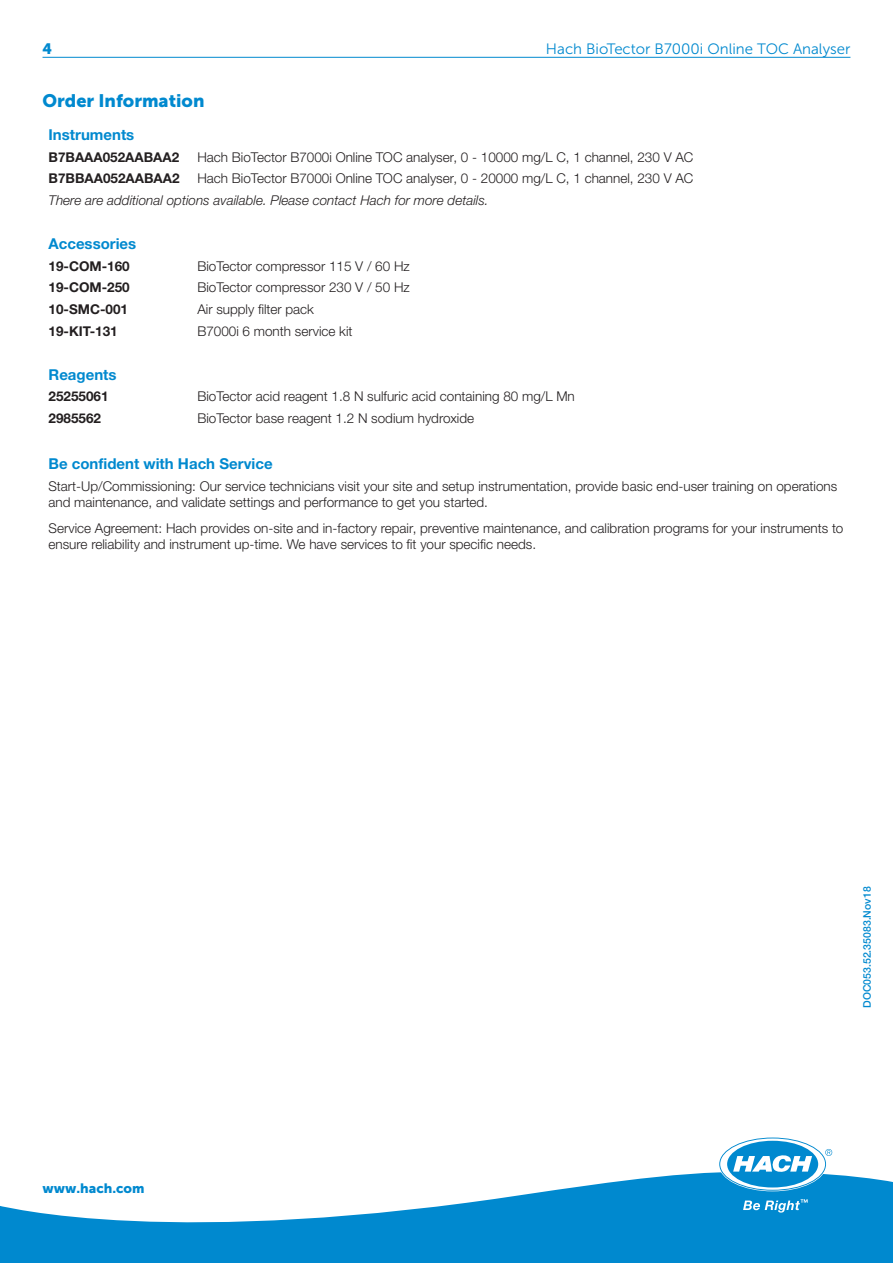
<style>
.page{position:relative;width:893px;height:1263px;background:#fff}
.page>*{position:absolute;margin:0;border:0;box-sizing:border-box;transform-origin:0 0}
.Head_2{font:18px "Museo Sans 900";color:#0089cf}
.Head_3_Text_1_Bold{font:700 15px "Helvetica Neue LTW1 G";color:#0089cf}
.Head_3{font:15px "Museo Sans 300";color:#0089cf}
.Head_3-2{font:15px "Museo Sans 900";color:#0089cf}
.Text_1{font:300 13.5px/16.5px "Helvetica Neue LTW1 G";color:#231f20}
.Text_1_Text_1_Bold{font:700 13.5px "Helvetica Neue LTW1 G";color:#231f20}
.TableNote{font:italic 300 13.5px "Helvetica Neue LTW1 G";color:#231f20}
.Text_1_Color{font:13.5px "Museo Sans 900";color:#0089cf}
.t1{font:500 10.5px "Helvetica Neue LTW1 G";color:#0089cf}
</style>
<div class="page">
<svg style="left:0;top:1168px;width:893px;height:95px;fill:#0089cf"></svg>
<svg style="left:720px;top:1138px;width:112px;height:52px"></svg>
<svg style="left:743px;top:1199px;width:65px;height:13px"></svg>
<hr style="left:43px;top:57px;width:807px;height:1px;background:#0089cf">
<p class="Head_3-2" style="left:43px;top:40px;width:11px">4</p>
<p class="Head_3" style="left:546px;top:41px;width:306px">Hach BioTector B7000i Online TOC Analyser</p>
<p class="Head_2" style="left:43px;top:91px;width:163px">Order Information</p>
<p class="Head_3_Text_1_Bold" style="left:49px;top:125px;width:87px">Instruments</p>
<p class="Text_1_Text_1_Bold" style="left:49px;top:149px;width:132px">B7BAAA052AABAA2</p>
<p class="Text_1" style="left:197px;top:149px;width:497px">Hach BioTector B7000i Online TOC analyser, 0 - 10000 mg/L C, 1 channel, 230 V AC</p>
<p class="Text_1_Text_1_Bold" style="left:49px;top:170px;width:133px">B7BBAA052AABAA2</p>
<p class="Text_1" style="left:197px;top:170px;width:497px">Hach BioTector B7000i Online TOC analyser, 0 - 20000 mg/L C, 1 channel, 230 V AC</p>
<p class="TableNote" style="left:49px;top:192px;width:442px">There are additional options available. Please contact Hach for more details.</p>
<p class="Head_3_Text_1_Bold" style="left:49px;top:235px;width:89px">Accessories</p>
<p class="Text_1_Text_1_Bold" style="left:49px;top:258px;width:83px">19-COM-160</p>
<p class="Text_1" style="left:197px;top:258px;width:214px">BioTector compressor 115 V / 60 Hz</p>
<p class="Text_1_Text_1_Bold" style="left:49px;top:279px;width:83px">19-COM-250</p>
<p class="Text_1" style="left:197px;top:279px;width:214px">BioTector compressor 230 V / 50 Hz</p>
<p class="Text_1_Text_1_Bold" style="left:49px;top:301px;width:81px">10-SMC-001</p>
<p class="Text_1" style="left:197px;top:301px;width:118px">Air supply filter pack</p>
<p class="Text_1_Text_1_Bold" style="left:49px;top:323px;width:71px">19-KIT-131</p>
<p class="Text_1" style="left:197px;top:323px;width:157px">B7000i 6 month service kit</p>
<p class="Head_3_Text_1_Bold" style="left:49px;top:365px;width:70px">Reagents</p>
<p class="Text_1_Text_1_Bold" style="left:49px;top:388px;width:62px">25255061</p>
<p class="Text_1" style="left:197px;top:388px;width:379px">BioTector acid reagent 1.8 N sulfuric acid containing 80 mg/L Mn</p>
<p class="Text_1_Text_1_Bold" style="left:49px;top:410px;width:54px">2985562</p>
<p class="Text_1" style="left:197px;top:410px;width:278px">BioTector base reagent 1.2 N sodium hydroxide</p>
<p class="Head_3_Text_1_Bold" style="left:49px;top:454px;width:226px">Be confident with Hach Service</p>
<p class="Text_1" style="left:49px;top:477px;width:790px">Start-Up/Commissioning: Our service technicians visit your site and setup instrumentation, provide basic end-user training on operations and maintenance, and validate settings and performance to get you started.</p>
<p class="Text_1" style="left:49px;top:519px;width:796px">Service Agreement: Hach provides on-site and in-factory repair, preventive maintenance, and calibration programs for your instruments to ensure reliability and instrument up-time. We have services to fit your specific needs.</p>
<p class="Text_1_Color" style="left:43px;top:1181px;width:104px">www.hach.com</p>
<p class="t1" style="left:861px;top:1008px;width:123px;rotate:-90deg">DOC053.52.35083.Nov18</p>
</div>
